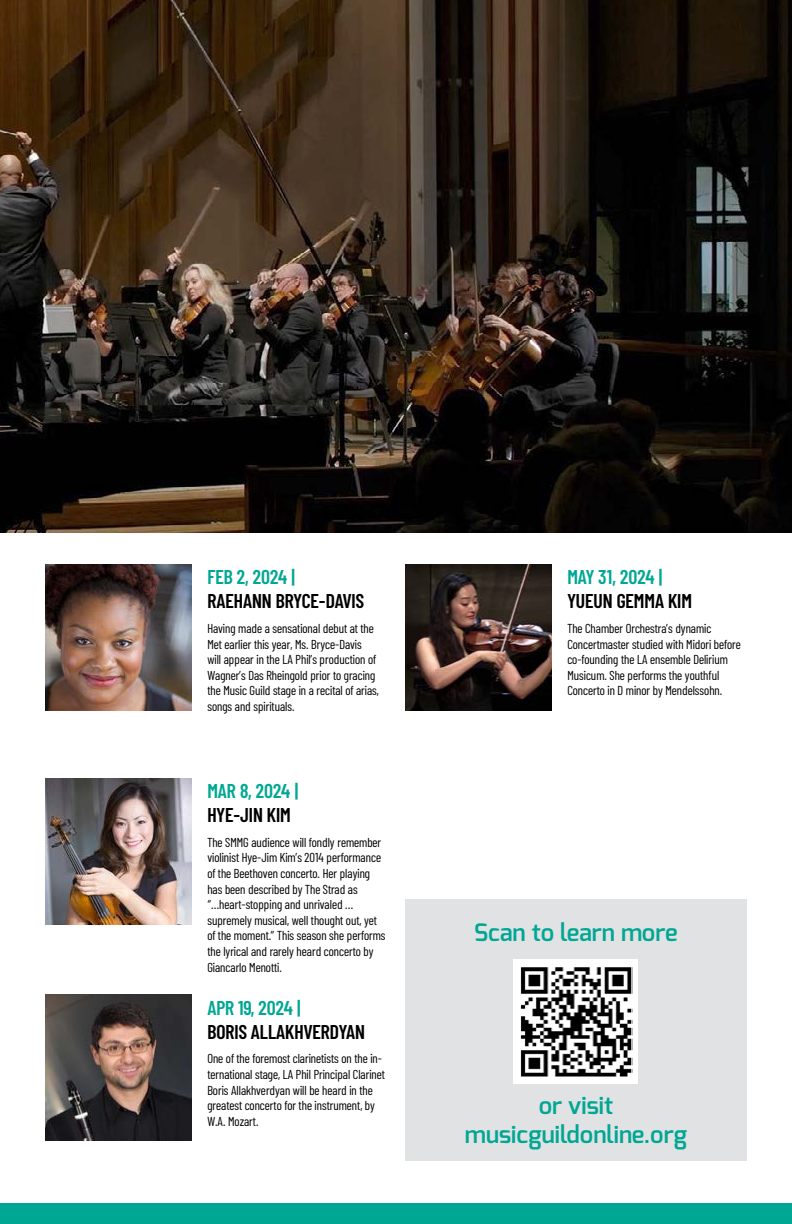
<style>
.page{position:relative;width:792px;height:1224px;background:#fff}
.page>*{position:absolute;margin:0;border:0;box-sizing:border-box;transform-origin:0 0}
.t1{font:600 24px "Exo";color:#00a793}
.t2{font:600 20px/24px "Barlow Condensed";color:#000}
.t3{font:600 20px/24px "Barlow Condensed";color:#00a793}
.t4{font:13px/15.6px "Barlow Condensed";color:#000}
.s1{color:#00a793}
.s2{color:#000}
</style>
<div class="page">
<img style="left:0;top:0;width:792px;height:533px">
<div style="left:405px;top:899px;width:342px;height:262px;background:#e1e2e4"></div>
<img style="left:45px;top:564px;width:146px;height:147px">
<img style="left:405px;top:564px;width:146px;height:147px">
<img style="left:45px;top:778px;width:146px;height:146px">
<img style="left:45px;top:995px;width:146px;height:146px">
<div style="left:514px;top:959px;width:124px;height:125px;background:#fff"></div>
<img style="left:520px;top:967px;width:112px;height:110px">
<div style="left:0;top:1204px;width:792px;height:20px;background:#00a793"></div>
<p class="t2" style="left:207px;top:564px;width:158px"><span class="s1">FEB 2, 2024 |<br></span>RAEHANN BRYCE-DAVIS</p>
<p class="t4" style="left:207px;top:620px;width:173px">Having made a sensational debut at the Met earlier this year, Ms. Bryce-Davis<br>will appear in the LA Phil’s production of Wagner’s Das Rheingold prior to gracing the Music Guild stage in a recital of arias, songs and spirituals.</p>
<p class="t3" style="left:207px;top:778px;width:93px">MAR 8, 2024 |<br><span class="s2">HYE-JIN KIM</span></p>
<p class="t4" style="left:207px;top:833px;width:180px">The SMMG audience will fondly remember violinist Hye-Jim Kim’s 2014 performance of the Beethoven concerto. Her playing has been described by The Strad as “…heart-stopping and unrivaled … supremely musical, well thought out, yet of the moment.” This season she performs the lyrical and rarely heard concerto by Giancarlo Menotti.</p>
<p class="t2" style="left:207px;top:994px;width:159px"><span class="s1">APR 19, 2024 |<br></span>BORIS ALLAKHVERDYAN</p>
<p class="t4" style="left:207px;top:1050px;width:179px">One of the foremost clarinetists on the in&shy;ternational stage, LA Phil Principal Clarinet Boris Allakhverdyan will be heard in the greatest concerto for the instrument, by W.A. Mozart.</p>
<p class="t2" style="left:567px;top:564px;width:126px"><span class="s1">MAY 31, 2024 |<br></span>YUEUN GEMMA KIM</p>
<p class="t4" style="left:567px;top:620px;width:175px">The Chamber Orchestra’s dynamic Concertmaster studied with Midori before co-founding the LA ensemble Delirium Musicum. She performs the youthful Concerto in D minor by Mendelssohn.</p>
<p class="t1" style="left:474px;top:917px;width:205px">Scan to learn more</p>
<p class="t1" style="left:539px;top:1090px;width:76px">or visit</p>
<p class="t1" style="left:465px;top:1119px;width:224px">musicguildonline.org</p>
</div>
